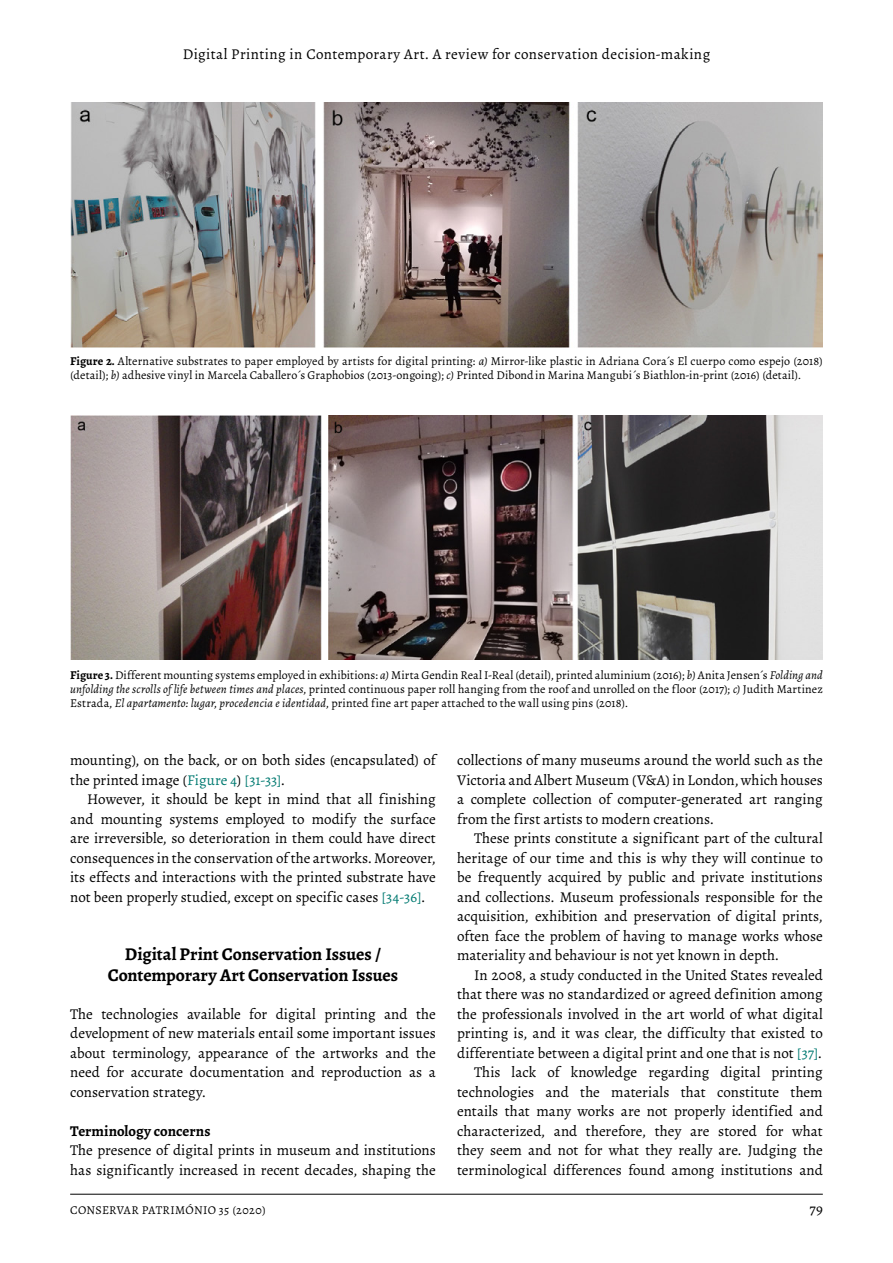
<style>
.page{position:relative;width:893px;height:1263px;background:#fff}
.page>*{position:absolute;margin:0;border:0;box-sizing:border-box;transform-origin:0 0}
.t1{font:700 18px/21px "Alegreya";letter-spacing:-.005em;color:#000;text-align:center}
.t2{font:15px/19.5px "Alegreya";color:#000;text-align:justify}
.t3{font:15px "Alegreya";letter-spacing:.025em;color:#000}
.t4{font:700 15px "Alegreya";color:#000}
.t5{font:12px/14.2px "Alegreya";letter-spacing:.01em;color:#000}
.s1{font-weight:700}
.s2{font-style:italic}
.s3{color:#007a71}
</style>
<div class="page">
<hr style="left:70px;top:1194px;width:753px;height:1px;background:#000">
<img style="left:70px;top:102px;width:753px;height:245px">
<img style="left:70px;top:415px;width:753px;height:245px">
<p class="t3" style="left:183px;top:44px;width:529px">Digital Printing in Contemporary Art. A review for conservation decision-making</p>
<p class="t5" style="left:70px;top:354px;width:754px"><span class="s1">Figure 2.</span> Alternative substrates to paper employed by artists for digital printing: <span class="s2">a)</span> Mirror-like plastic in Adriana Cora´s El cuerpo como espejo (2018) (detail); <span class="s2">b)</span> adhesive vinyl in Marcela Caballero´s Graphobios (2013-ongoing); <span class="s2">c)</span> Printed Dibondin Marina Mangubi´s Biathlon-in-print (2016) (detail).</p>
<p class="t5" style="left:70px;top:668px;width:754px;text-align:justify"><span class="s1">Figure 3.</span> Different mounting systems employed in exhibitions: <span class="s2">a)</span> Mirta Gendin Real I-Real (detail), printed aluminium (2016); <span class="s2">b)</span> Anita Jensen´s <span class="s2">Folding and unfolding the scrolls of life between times and places</span>, printed continuous paper roll hanging from the roof and unrolled on the floor (2017); <span class="s2">c)</span> Judith Martinez Estrada, <span class="s2">El apartamento: lugar, procedencia e identidad</span>, printed fine art paper attached to the wall using pins (2018).</p>
<p class="t2" style="left:70px;top:750px;width:367px">mounting), on the back, or on both sides (encapsulated) of the printed image (<span class="s3">Figure 4</span>) <span class="s3">[31-33]</span>.</p>
<p class="t2" style="left:70px;top:789px;width:367px;text-indent:17px">However, it should be kept in mind that all finishing and mounting systems employed to modify the surface are irreversible, so deterioration in them could have direct consequences in the conservation of the artworks. Moreover, its effects and interactions with the printed substrate have not been properly studied, except on specific cases <span class="s3">[34-36]</span>.</p>
<p class="t1" style="left:108px;top:944px;width:292px">Digital Print Conservation Issues /<br>Contemporary Art Conservation Issues</p>
<p class="t2" style="left:70px;top:1004px;width:367px">The technologies available for digital printing and the development of new materials entail some important issues about terminology, appearance of the artworks and the need for accurate documentation and reproduction as a conservation strategy.</p>
<p class="t4" style="left:70px;top:1121px;width:142px">Terminology concerns</p>
<p class="t2" style="left:70px;top:1140px;width:367px">The presence of digital prints in museum and institutions has significantly increased in recent decades, shaping the</p>
<p class="t2" style="left:457px;top:750px;width:367px">collections of many museums around the world such as the Victoria and Albert Museum (V&amp;A) in London, which houses a complete collection of computer-generated art ranging from the first artists to modern creations.</p>
<p class="t2" style="left:457px;top:828px;width:367px;text-indent:17px">These prints constitute a significant part of the cultural heritage of our time and this is why they will continue to be frequently acquired by public and private institutions and collections. Museum professionals responsible for the acquisition, exhibition and preservation of digital prints, often face the problem of having to manage works whose materiality and behaviour is not yet known in depth.</p>
<p class="t2" style="left:457px;top:965px;width:367px;text-align:right">In 2008, a study conducted in the United States revealed that there was no standardized or agreed definition among the professionals involved in the art world of what digital printing is, and it was clear, the difficulty that existed to differentiate between a digital print and one that is not <span class="s3">[37]</span>.<br>This lack of knowledge regarding digital printing technologies and the materials that constitute them entails that many works are not properly identified and characterized, and therefore, they are stored for what they seem and not for what they really are. Judging the terminological differences found among institutions and</p>
<p class="t5" style="left:70px;top:1203px;width:197px">CONSERVAR PATRIMÓNIO 35 (2020)</p>
<p class="t2" style="left:810px;top:1199px;width:15px">79</p>
</div>
